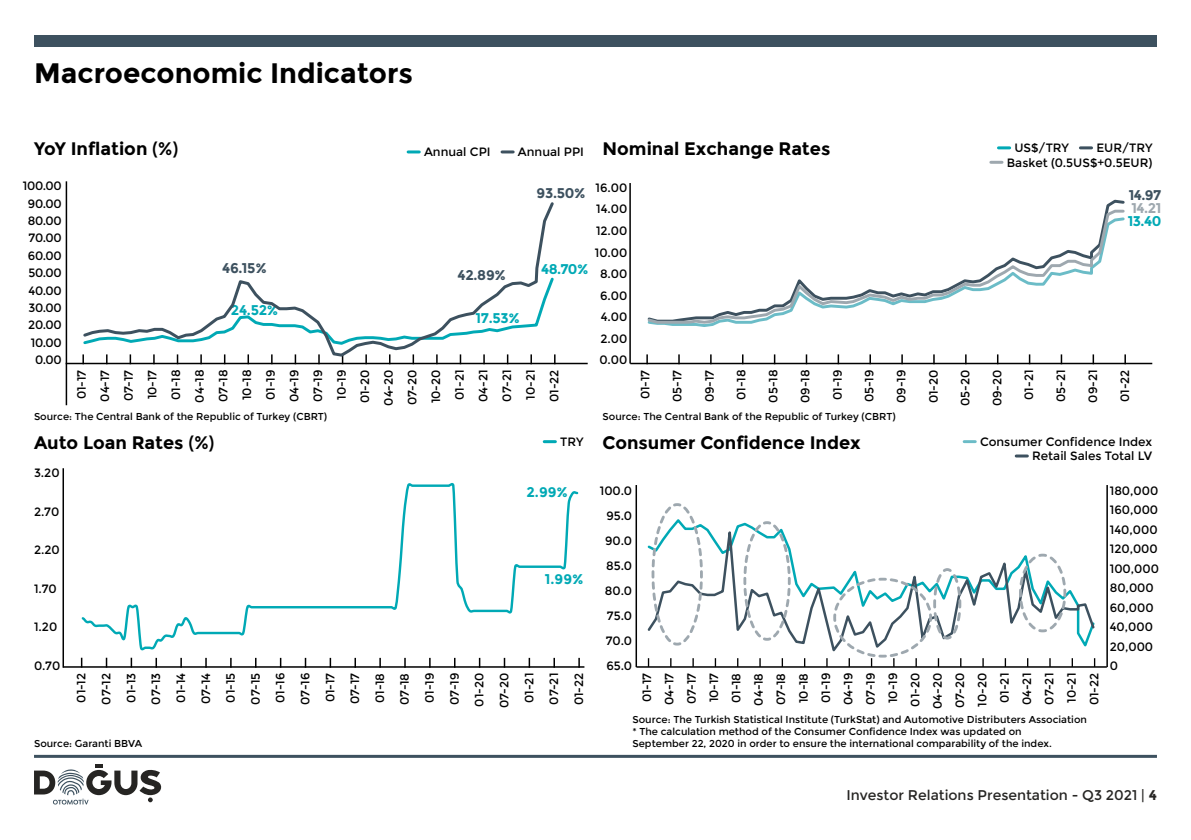
<style>
.page{position:relative;width:1191px;height:840px;background:#fff}
.page>*{position:absolute;margin:0;border:0;box-sizing:border-box;transform-origin:0 0}
.t1{font:700 28px "Montserrat";color:#000}
.t2{font:700 18px "Montserrat";color:#000}
.t3{font:14px "Montserrat";color:#262523}
.t4{font:700 14px "Montserrat";letter-spacing:-.02em;color:#00a9b5}
.t5{font:700 14px "Montserrat";letter-spacing:-.02em;color:#3d515f}
.t6{font:700 14px "Montserrat";color:#9ea8af}
.t7{font:12px/23.6px "Montserrat";color:#000;text-align:center}
.t8{font:12px/17.4px "Montserrat";letter-spacing:-.03em;color:#000;text-align:right}
.t9{font:10px/12px "Montserrat";color:#000}
.s1{font-weight:400}
.s2{font-weight:400;font-size:12px}
.s3{font-weight:700}
</style>
<div class="page">
<div style="left:34px;top:35px;width:1123px;height:12px;background:#3d515f"></div>
<hr style="left:34px;top:754px;width:1123px;height:3px;background:#3d515f">
<svg style="left:34px;top:764px;width:128px;height:40px"></svg>
<svg style="left:408px;top:150px;width:11px;height:3px"></svg>
<svg style="left:502px;top:150px;width:11px;height:3px"></svg>
<hr style="left:66px;top:181px;width:1px;height:224px;background:#000">
<svg style="left:998px;top:146px;width:11px;height:3px"></svg>
<svg style="left:1080px;top:146px;width:11px;height:3px"></svg>
<svg style="left:990px;top:161px;width:12px;height:3px"></svg>
<hr style="left:66px;top:362px;width:521px;height:2px;background:#000">
<svg style="left:544px;top:440px;width:11px;height:3px"></svg>
<hr style="left:62px;top:468px;width:2px;height:199px;background:#000">
<hr style="left:63px;top:665px;width:521px;height:2px;background:#000">
<svg style="left:964px;top:440px;width:11px;height:3px"></svg>
<svg style="left:1016px;top:454px;width:11px;height:3px"></svg>
<hr style="left:635px;top:484px;width:2px;height:182px;background:#000">
<hr style="left:1106px;top:484px;width:1px;height:182px;background:#000">
<svg style="left:155px;top:657px;width:2px;height:10px"></svg>
<svg style="left:180px;top:657px;width:2px;height:10px"></svg>
<svg style="left:205px;top:657px;width:2px;height:10px"></svg>
<svg style="left:230px;top:657px;width:2px;height:10px"></svg>
<svg style="left:692px;top:658px;width:2px;height:7px"></svg>
<svg style="left:781px;top:658px;width:2px;height:7px"></svg>
<svg style="left:1071px;top:658px;width:2px;height:7px"></svg>
<svg style="left:578px;top:657px;width:2px;height:10px"></svg>
<svg style="left:553px;top:657px;width:2px;height:10px"></svg>
<svg style="left:528px;top:657px;width:2px;height:10px"></svg>
<svg style="left:404px;top:657px;width:2px;height:10px"></svg>
<svg style="left:379px;top:657px;width:2px;height:10px"></svg>
<svg style="left:354px;top:657px;width:2px;height:10px"></svg>
<hr style="left:636px;top:665px;width:470px;height:2px;background:#000">
<svg style="left:1004px;top:658px;width:2px;height:8px"></svg>
<hr style="left:629px;top:183px;width:2px;height:180px;background:#000">
<hr style="left:630px;top:362px;width:522px;height:2px;background:#000">
<svg style="left:646px;top:354px;width:2px;height:9px"></svg>
<svg style="left:1028px;top:354px;width:2px;height:9px"></svg>
<svg style="left:678px;top:354px;width:2px;height:9px"></svg>
<svg style="left:869px;top:354px;width:2px;height:9px"></svg>
<svg style="left:837px;top:354px;width:2px;height:9px"></svg>
<svg style="left:1060px;top:354px;width:2px;height:9px"></svg>
<svg style="left:805px;top:354px;width:2px;height:9px"></svg>
<svg style="left:901px;top:354px;width:2px;height:9px"></svg>
<svg style="left:1124px;top:354px;width:2px;height:9px"></svg>
<svg style="left:1092px;top:354px;width:2px;height:9px"></svg>
<svg style="left:82px;top:202px;width:474px;height:156px"></svg>
<svg style="left:647px;top:208px;width:478px;height:117px"></svg>
<svg style="left:81px;top:483px;width:498px;height:168px"></svg>
<svg style="left:647px;top:523px;width:448px;height:124px"></svg>
<svg style="left:650px;top:503px;width:54px;height:143px"></svg>
<svg style="left:742px;top:521px;width:50px;height:120px"></svg>
<svg style="left:826px;top:566px;width:136px;height:100px"></svg>
<svg style="left:1017px;top:552px;width:50px;height:81px"></svg>
<h1 class="t1" style="left:34px;top:57px;width:380px">Macroeconomic Indicators</h1>
<h2 class="t2" style="left:34px;top:138px;width:146px">YoY Inflation <span class="s1">(%)</span></h2>
<p class="t8" style="left:23px;top:177px;width:40px">100.00<br>90.00<br>80.00<br>70.00<br>60.00<br>50.00<br>40.00<br>30.00<br>20.00<br>10.00<br>0.00</p>
<p class="t5" style="left:222px;top:260px;width:46px">46.15%</p>
<p class="t4" style="left:231px;top:301px;width:49px">24.52%</p>
<p class="t7" style="left:424px;top:140px;width:68px">Annual CPI</p>
<h2 class="t2" style="left:518px;top:138px;width:314px"><span class="s2">Annual PPI</span> Nominal Exchange Rates</h2>
<p class="t7" style="left:1014px;top:136px;width:56px">US$/TRY</p>
<p class="t7" style="left:1006px;top:141px;width:147px;line-height:14.4px;text-align:right">EUR/TRY<br>Basket (0.5US$+0.5EUR)</p>
<p class="t5" style="left:457px;top:267px;width:50px">42.89%</p>
<p class="t4" style="left:475px;top:309px;width:46px">17.53%</p>
<p class="t7" style="left:595px;top:177px;width:34px;line-height:21.6px">16.00<br>14.00<br>12.00<br>10.00<br>8.00<br>6.00<br>4.00<br>2.00<br>0.00</p>
<p class="t5" style="left:1128px;top:186px;width:34px">14.97</p>
<p class="t5" style="left:536px;top:184px;width:51px">93.50%</p>
<p class="t6" style="left:1131px;top:199px;width:31px">14.21</p>
<p class="t4" style="left:1127px;top:212px;width:35px">13.40</p>
<p class="t4" style="left:541px;top:260px;width:49px">48.70%</p>
<p class="t7" style="left:70px;top:405px;width:37px;rotate:-90deg">01-17<br>04-17<br>07-17<br>10-17<br>01-18<br>04-18<br>07-18<br>10-18<br>01-19<br>04-19<br>07-19<br>10-19<br>01-20<br>04-20<br>07-20<br>10-20<br>01-21<br>04-21<br>07-21<br>10-21<br>01-22</p>
<p class="t7" style="left:634px;top:399px;width:31px;rotate:-90deg">01-17</p>
<p class="t7" style="left:665px;top:401px;width:33px;rotate:-90deg">05-17</p>
<p class="t7" style="left:698px;top:402px;width:34px;rotate:-90deg">09-17</p>
<p class="t7" style="left:729px;top:400px;width:32px;rotate:-90deg">01-18</p>
<p class="t7" style="left:761px;top:402px;width:34px;rotate:-90deg">05-18</p>
<p class="t7" style="left:793px;top:403px;width:35px;rotate:-90deg">09-18</p>
<p class="t7" style="left:826px;top:400px;width:32px;rotate:-90deg">01-19</p>
<p class="t7" style="left:857px;top:402px;width:34px;rotate:-90deg">05-19</p>
<p class="t7" style="left:889px;top:402px;width:35px;rotate:-90deg">09-19</p>
<p class="t7" style="left:922px;top:403px;width:35px;rotate:-90deg">01-20</p>
<p class="t7" style="left:953px;top:405px;width:38px;rotate:-90deg">05-20</p>
<p class="t7" style="left:985px;top:406px;width:38px;rotate:-90deg">09-20</p>
<p class="t7" style="left:1017px;top:399px;width:31px;rotate:-90deg">01-21</p>
<p class="t7" style="left:1049px;top:402px;width:34px;rotate:-90deg">05-21</p>
<p class="t7" style="left:1081px;top:402px;width:34px;rotate:-90deg">09-21</p>
<p class="t7" style="left:1113px;top:402px;width:34px;rotate:-90deg">01-22</p>
<p class="t9" style="left:34px;top:410px;width:295px">Source: The Central Bank of the Republic of Turkey (CBRT)</p>
<p class="t9" style="left:602px;top:410px;width:295px">Source: The Central Bank of the Republic of Turkey (CBRT)</p>
<h2 class="t2" style="left:34px;top:431px;width:182px">Auto Loan Rates <span class="s1">(%)</span></h2>
<p class="t7" style="left:34px;top:461px;width:27px">3.20</p>
<p class="t7" style="left:34px;top:499px;width:27px">2.70</p>
<p class="t7" style="left:34px;top:538px;width:27px">2.20</p>
<p class="t7" style="left:34px;top:576px;width:24px">1.70</p>
<p class="t7" style="left:34px;top:615px;width:25px">1.20</p>
<p class="t7" style="left:34px;top:653px;width:28px">0.70</p>
<h2 class="t2" style="left:560px;top:431px;width:302px"><sup>TRY</sup> Consumer Confidence Index</h2>
<p class="t7" style="left:605px;top:478px;width:29px;line-height:25px;text-align:justify;text-indent:-5px">100.0<br>95.0<br>90.0<br>85.0<br>80.0<br>75.0<br>70.0<br>65.0</p>
<p class="t7" style="left:1109px;top:480px;width:51px;line-height:19.4px;text-align:left">180,000<br>160,000<br>140,000<br>120,000<br>100,000<br>80,000<br>60,000<br>40,000<br>20,000<br>0</p>
<p class="t7" style="left:980px;top:434px;width:174px;line-height:14.4px;text-align:right">Consumer Confidence Index<br>Retail Sales Total LV</p>
<p class="t4" style="left:526px;top:483px;width:43px">2.99%</p>
<p class="t4" style="left:545px;top:570px;width:40px">1.99%</p>
<p class="t7" style="left:69px;top:706px;width:35px;line-height:24.8px;rotate:-90deg">01-12<br>07-12<br>01-13<br>07-13<br>01-14<br>07-14<br>01-15<br>07-15<br>01-16<br>07-16<br>01-17<br>07-17<br>01-18<br>07-18<br>01-19<br>07-19<br>01-20</p>
<p class="t7" style="left:517px;top:702px;width:31px;rotate:-90deg">01-21</p>
<p class="t7" style="left:492px;top:708px;width:37px;rotate:-90deg">07-20</p>
<p class="t7" style="left:542px;top:705px;width:34px;line-height:24.8px;text-align:left;rotate:-90deg">07-21<br>01-22</p>
<p class="t7" style="left:636px;top:708px;width:37px;line-height:22.4px;rotate:-90deg">01-17<br>04-17<br>07-17<br>10-17<br>01-18<br>04-18<br>07-18<br>10-18<br>01-19<br>04-19<br>07-19<br>10-19<br>01-20<br>04-20<br>07-20<br>10-20<br>01-21<br>04-21<br>07-21<br>10-21<br>01-22</p>
<p class="t9" style="left:632px;top:713px;width:456px">Source: The Turkish Statistical Institute (TurkStat) and Automotive Distributers Association * The calculation method of the Consumer Confidence Index was updated on</p>
<p class="t9" style="left:34px;top:737px;width:110px">Source: Garanti BBVA</p>
<p class="t9" style="left:632px;top:737px;width:421px">September 22, 2020 in order to ensure the international comparability of the index.</p>
<p class="t3" style="left:846px;top:786px;width:312px">Investor Relations Presentation - Q3 2021 | <span class="s3">4</span></p>
</div>
